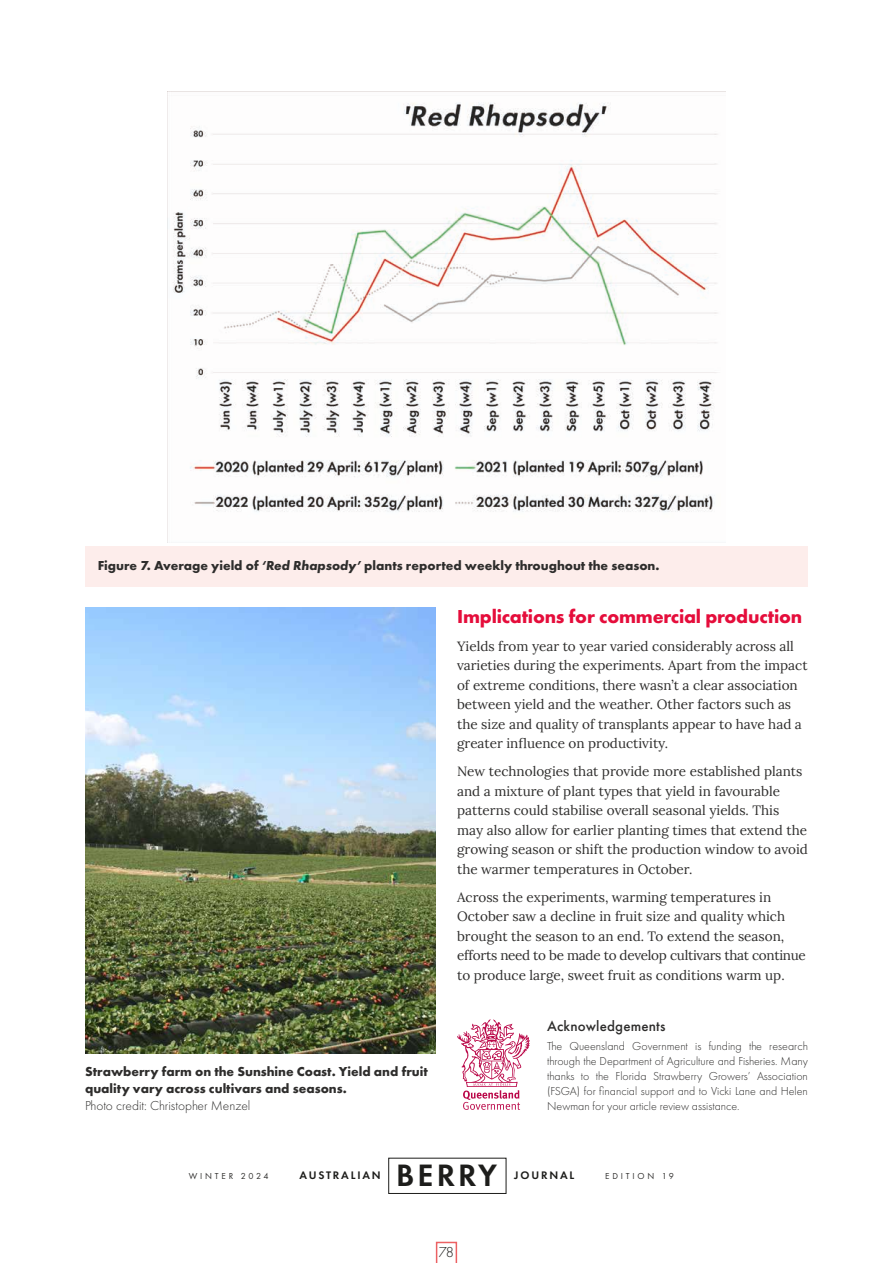
<style>
.page{position:relative;width:893px;height:1263px;background:#fff}
.page>*{position:absolute;margin:0;border:0;box-sizing:border-box;transform-origin:0 0}
.t1{font:600 32.1px "Futura PT";letter-spacing:.095em;color:#1d1d1b}
.t2{font:700 19.5px "Futura PT";letter-spacing:-.01em;color:#e50d3b}
.t3{font:500 15px "Futura PT";letter-spacing:.01em;color:#2e2d2c}
.t4{font:300 15px "Futura PT";color:#1d1d1b}
.t5{font:13.5px/19.5px "Lora";color:#2e2d2c}
.t6{font:700 13.5px/16.5px "Futura PT";color:#2e2d2c}
.t7{font:300 13.5px "Futura PT";color:#2e2d2c}
.t8{font:300 12px/15px "Futura PT";color:#2e2d2c;text-align:justify}
.t9{font:600 11.4px "Futura PT";letter-spacing:.16em;color:#1d1d1b}
.t10{font:9px "Futura PT";letter-spacing:.31em;color:#2e2d2c}
.s1{font-style:italic}
</style>
<div class="page">
<img style="left:167px;top:92px;width:551px;height:450px">
<div style="left:85px;top:547px;width:723px;height:40px;background:#fdedeb"></div>
<img style="left:85px;top:608px;width:351px;height:445px">
<svg style="left:457px;top:1019px;width:73px;height:91px"></svg>
<svg style="left:436px;top:1242px;width:21px;height:21px"></svg>
<p class="t6" style="left:98px;top:557px;width:563px">Figure 7. Average yield of <span class="s1">‘Red Rhapsody’</span> plants reported weekly throughout the season.</p>
<h2 class="t2" style="left:457px;top:604px;width:347px">Implications for commercial production</h2>
<p class="t5" style="left:457px;top:635px;width:352px">Yields from year to year varied considerably across all varieties during the experiments. Apart from the impact of extreme conditions, there wasn’t a clear association between yield and the weather. Other factors such as the size and quality of transplants appear to have had a greater influence on productivity.</p>
<p class="t5" style="left:457px;top:761px;width:352px">New technologies that provide more established plants and a mixture of plant types that yield in favourable patterns could stabilise overall seasonal yields. This may also allow for earlier planting times that extend the growing season or shift the production window to avoid the warmer temperatures in October.</p>
<p class="t5" style="left:457px;top:886px;width:350px">Across the experiments, warming temperatures in October saw a decline in fruit size and quality which brought the season to an end. To extend the season, efforts need to be made to develop cultivars that continue to produce large, sweet fruit as conditions warm up.</p>
<p class="t6" style="left:85px;top:1063px;width:344px">Strawberry farm on the Sunshine Coast. Yield and fruit quality vary across cultivars and seasons.</p>
<p class="t7" style="left:85px;top:1098px;width:167px">Photo credit: Christopher Menzel</p>
<p class="t3" style="left:547px;top:1016px;width:120px">Acknowledgements</p>
<p class="t8" style="left:547px;top:1038px;width:262px">The Queensland Government is funding the research through the Department of Agriculture and Fisheries. Many thanks to the Florida Strawberry Growers’ Association (FSGA) for financial support and to Vicki Lane and Helen Newman for your article review assistance.</p>
<p class="t10" style="left:189px;top:1171px;width:81px">WINTER 2024</p>
<p class="t9" style="left:300px;top:1168px;width:83px">AUSTRALIAN</p>
<h1 class="t1" style="left:396px;top:1155px;width:103px">BERRY</h1>
<p class="t9" style="left:514px;top:1168px;width:61px">JOURNAL</p>
<p class="t10" style="left:605px;top:1171px;width:70px">EDITION 19</p>
<p class="t4" style="left:439px;top:1243px;width:17px">78</p>
</div>
